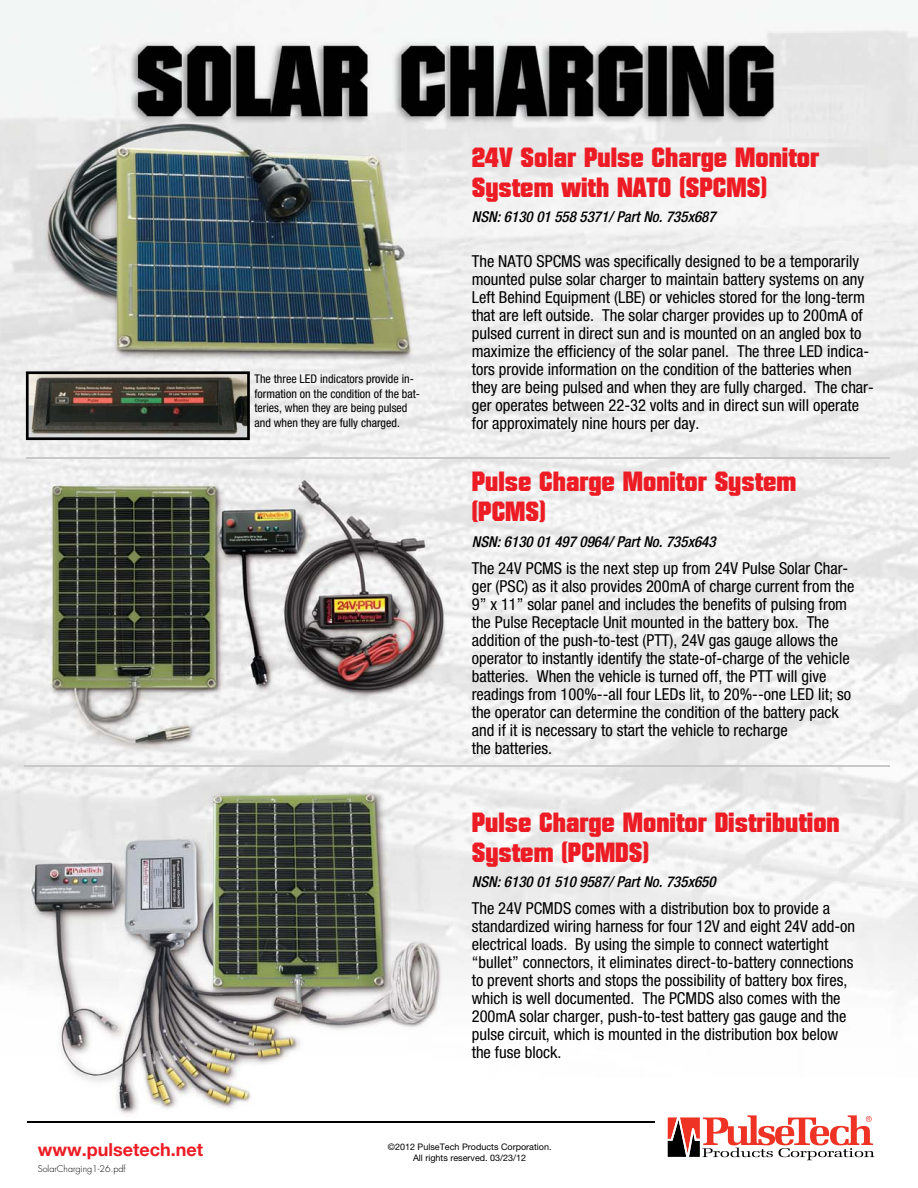
<style>
.page{position:relative;width:918px;height:1188px;background:#fff}
.page>*{position:absolute;margin:0;border:0;box-sizing:border-box;transform-origin:0 0}
.t1{font:27px/30px "Autumn";color:#ed1c24}
.t2{font:700 18px "Helvetica Neue";color:#ed1c24}
.t3{font:condensed 16.5px/18px "Helvetica Neue";color:#000}
.t4{font:italic 500 condensed 15px "Helvetica Neue";color:#000}
.t5{font:condensed 12px/14.4px "Helvetica Neue";color:#000}
.t6{font:9px/10.5px "Helvetica Neue";color:#000;text-align:center}
.t7{font:300 9px "Futura";color:#000}
</style>
<div class="page">
<img style="left:0;top:0;width:918px;height:1161px">
<img style="left:26px;top:371px;width:224px;height:69px">
<hr style="left:24px;top:766px;width:866px;height:1px;background:#c6c8ca">
<hr style="left:26px;top:458px;width:864px;height:1px;background:#c6c8ca">
<svg style="left:668px;top:1115px;width:207px;height:45px"></svg>
<hr style="left:27px;top:1122px;width:627px;height:1px;background:#000">
<p class="t2" style="left:38px;top:1143px;width:167px">www.pulsetech.net</p>
<p class="t7" style="left:38px;top:1164px;width:89px">SolarCharging1-26.pdf</p>
<p class="t5" style="left:255px;top:373px;width:167px">The three LED indicators provide in&shy;formation on the condition of the bat&shy;teries, when they are being pulsed and when they are fully charged.</p>
<h1 class="t1" style="left:472px;top:142px;width:349px">24V Solar Pulse Charge Monitor<br>System with NATO (SPCMS)</h1>
<p class="t4" style="left:472px;top:212px;width:245px">NSN: 6130 01 558 5371/ Part No. 735x687</p>
<p class="t3" style="left:472px;top:254px;width:404px">The NATO SPCMS was specifically designed to be a temporarily mounted pulse solar charger to maintain battery systems on any Left Behind Equipment (LBE) or vehicles stored for the long-term that are left outside. The solar charger provides up to 200mA of pulsed current in direct sun and is mounted on an angled box to maximize the efficiency of the solar panel. The three LED indica&shy;tors provide information on the condition of the batteries when they are being pulsed and when they are fully charged. The char&shy;ger operates between 22-32 volts and in direct sun will operate for approximately nine hours per day.</p>
<h1 class="t1" style="left:472px;top:467px;width:326px">Pulse Charge Monitor System (PCMS)</h1>
<p class="t4" style="left:472px;top:536px;width:245px">NSN: 6130 01 497 0964/ Part No. 735x643</p>
<p class="t3" style="left:472px;top:560px;width:384px">The 24V PCMS is the next step up from 24V Pulse Solar Char&shy;ger (PSC) as it also provides 200mA of charge current from the 9” x 11” solar panel and includes the benefits of pulsing from the Pulse Receptacle Unit mounted in the battery box. The addition of the push-to-test (PTT), 24V gas gauge allows the operator to instantly identify the state-of-charge of the vehicle batteries. When the vehicle is turned off, the PTT will give readings from 100%--all four LEDs lit, to 20%--one LED lit; so the operator can determine the condition of the battery pack and if it is necessary to start the vehicle to recharge<br>the batteries.</p>
<h1 class="t1" style="left:472px;top:807px;width:370px">Pulse Charge Monitor Distribution<br>System (PCMDS)</h1>
<p class="t4" style="left:472px;top:876px;width:245px">NSN: 6130 01 510 9587/ Part No. 735x650</p>
<p class="t3" style="left:472px;top:901px;width:385px">The 24V PCMDS comes with a distribution box to provide a standardized wiring harness for four 12V and eight 24V add-on electrical loads. By using the simple to connect watertight “bullet” connectors, it eliminates direct-to-battery connections to prevent shorts and stops the possibility of battery box fires, which is well documented. The PCMDS also comes with the 200mA solar charger, push-to-test battery gas gauge and the pulse circuit, which is mounted in the distribution box below the fuse block.</p>
<p class="t6" style="left:388px;top:1143px;width:165px">©2012 PulseTech Products Corporation.<br>All rights reserved. 03/23/12</p>
</div>
